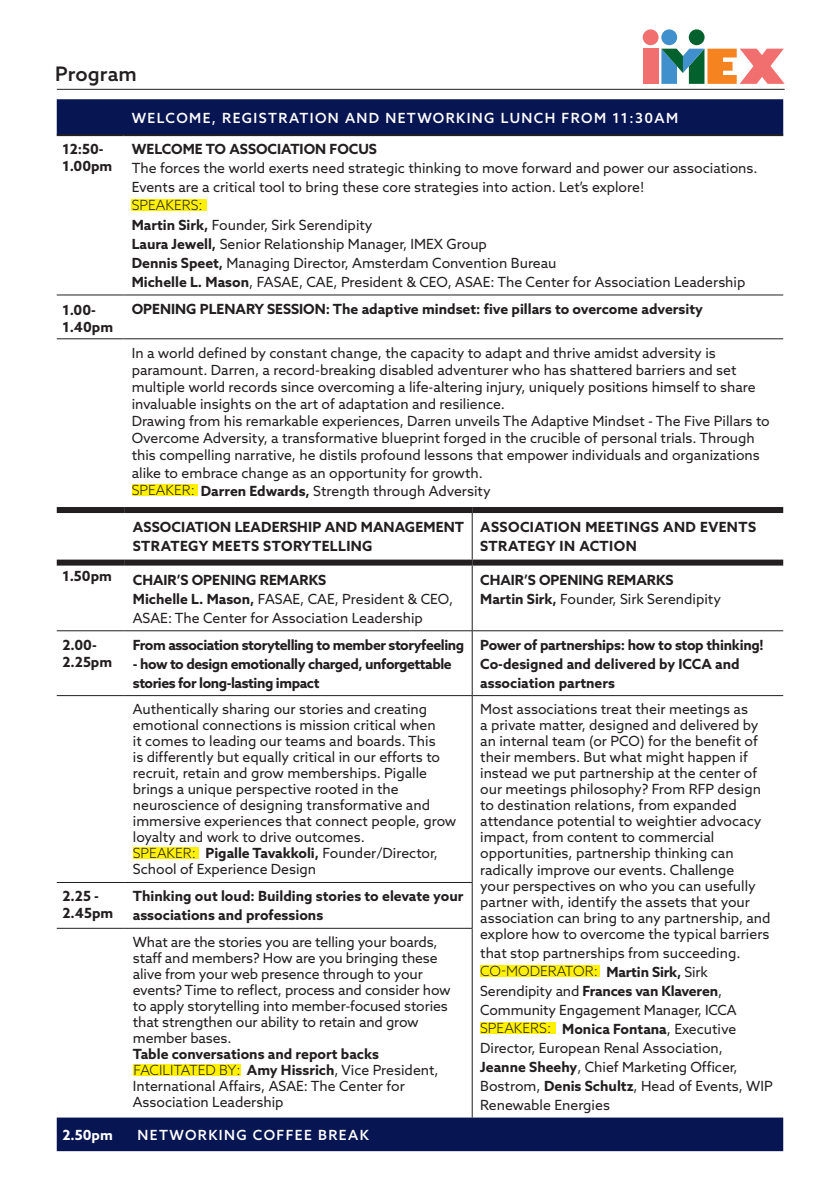
<style>
.page{position:relative;width:840px;height:1191px;background:#fff}
.page>*{position:absolute;margin:0;border:0;box-sizing:border-box;transform-origin:0 0}
.t1{font:500 20px "Azo Sans";color:#231f20}
.t2{font:14px/16px "Azo Sans";color:#231f20}
.t3{font:700 14px/19px "Azo Sans";color:#231f20}
.t4{font:700 14px/19px "Azo Sans";letter-spacing:-.03em;color:#231f20}
.t5{font:500 14px "Azo Sans";letter-spacing:.1em;color:#fff}
.t6{font:700 14px/19px "Azo Sans";letter-spacing:.03em;color:#231f20}
.t7{font:700 14px "Azo Sans";color:#fff}
.s1{font-weight:300}
.s2{font-weight:700}
.s3{font-weight:500;color:#fff}
.s4{font-weight:400}
</style>
<div class="page">
<hr style="left:57px;top:89px;width:727px;height:1px;background:#231f20">
<div style="left:642px;top:49px;width:16px;height:35px;background:#f26f6f"></div>
<div style="left:642px;top:29px;width:16px;height:16px;background:#f26f6f;border-radius:50%"></div>
<div style="left:688px;top:29px;width:16px;height:16px;background:#03612e;border-radius:50%"></div>
<svg style="left:661px;top:49px;width:123px;height:35px"></svg>
<div style="left:661px;top:29px;width:15px;height:16px;background:#3f90cd;border-radius:50%"></div>
<div style="left:57px;top:99px;width:725px;height:35px;background:#071552"></div>
<hr style="left:57px;top:134px;width:67px;height:2px;background:#231f20">
<hr style="left:124px;top:134px;width:658px;height:2px;background:#231f20">
<hr style="left:57px;top:295px;width:67px;height:1px;background:#231f20">
<hr style="left:124px;top:295px;width:658px;height:1px;background:#231f20">
<hr style="left:57px;top:338px;width:67px;height:1px;background:#231f20">
<hr style="left:124px;top:338px;width:658px;height:1px;background:#231f20">
<div style="left:132px;top:199px;width:75px;height:12px;background:#fff101"></div>
<div style="left:132px;top:484px;width:65px;height:11px;background:#fff101"></div>
<div style="left:57px;top:1117px;width:725px;height:34px;background:#071552"></div>
<hr style="left:471px;top:513px;width:1px;height:46px;background:#231f20">
<hr style="left:471px;top:565px;width:1px;height:65px;background:#231f20">
<hr style="left:471px;top:631px;width:1px;height:64px;background:#231f20">
<hr style="left:471px;top:696px;width:1px;height:186px;background:#231f20">
<hr style="left:471px;top:882px;width:1px;height:46px;background:#231f20">
<hr style="left:471px;top:928px;width:1px;height:189px;background:#231f20">
<div style="left:57px;top:507px;width:68px;height:6px;background:#231f20"></div>
<div style="left:125px;top:507px;width:347px;height:6px;background:#231f20"></div>
<div style="left:472px;top:507px;width:310px;height:6px;background:#231f20"></div>
<div style="left:57px;top:559px;width:68px;height:6px;background:#231f20"></div>
<div style="left:125px;top:559px;width:347px;height:6px;background:#231f20"></div>
<div style="left:472px;top:559px;width:310px;height:6px;background:#231f20"></div>
<hr style="left:57px;top:630px;width:68px;height:1px;background:#231f20">
<hr style="left:125px;top:630px;width:347px;height:1px;background:#231f20">
<hr style="left:472px;top:630px;width:310px;height:1px;background:#231f20">
<hr style="left:57px;top:695px;width:68px;height:1px;background:#231f20">
<hr style="left:125px;top:695px;width:347px;height:1px;background:#231f20">
<hr style="left:472px;top:695px;width:310px;height:1px;background:#231f20">
<hr style="left:57px;top:882px;width:68px;height:1px;background:#231f20">
<hr style="left:125px;top:882px;width:347px;height:1px;background:#231f20">
<hr style="left:57px;top:928px;width:68px;height:1px;background:#231f20">
<hr style="left:125px;top:928px;width:347px;height:1px;background:#231f20">
<div style="left:133px;top:847px;width:65px;height:11px;background:#fff101"></div>
<div style="left:480px;top:965px;width:119px;height:11px;background:#fff101"></div>
<div style="left:480px;top:1022px;width:75px;height:11px;background:#fff101"></div>
<div style="left:133px;top:1064px;width:108px;height:11px;background:#fff101"></div>
<h1 class="t1" style="left:55px;top:60px;width:83px">Program</h1>
<p class="t5" style="left:132px;top:108px;width:547px">WELCOME, REGISTRATION AND NETWORKING LUNCH FROM 11:30AM</p>
<p class="t3" style="left:62px;top:140px;width:51px;line-height:17px">12:50-<br>1.00pm</p>
<p class="t3" style="left:132px;top:139px;width:246px">WELCOME TO ASSOCIATION FOCUS</p>
<p class="t2" style="left:132px;top:158px;width:627px;line-height:19px">The forces the world exerts need strategic thinking to move forward and power our associations.<br>Events are a critical tool to bring these core strategies into action. Let’s explore!</p>
<p class="t2" style="left:132px;top:195px;width:615px;line-height:19.2px"><span class="s1">SPEAKERS:<br></span><span class="s2">Martin Sirk,</span> Founder, Sirk Serendipity<br><span class="s2">Laura Jewell,</span> Senior Relationship Manager, IMEX Group<br><span class="s2">Dennis Speet,</span> Managing Director, Amsterdam Convention Bureau<br><span class="s2">Michelle L. Mason</span>, FASAE, CAE, President &amp; CEO, ASAE: The Center for Association Leadership</p>
<p class="t3" style="left:62px;top:301px;width:52px;line-height:17px">1.00-<br>1.40pm</p>
<p class="t3" style="left:132px;top:299px;width:572px">OPENING PLENARY SESSION: The adaptive mindset: five pillars to overcome adversity</p>
<p class="t2" style="left:132px;top:344px;width:639px;line-height:17.2px">In a world defined by constant change, the capacity to adapt and thrive amidst adversity is paramount. Darren, a record-breaking disabled adventurer who has shattered barriers and set multiple world records since overcoming a life-altering injury, uniquely positions himself to share invaluable insights on the art of adaptation and resilience.<br>Drawing from his remarkable experiences, Darren unveils The Adaptive Mindset - The Five Pillars to Overcome Adversity, a transformative blueprint forged in the crucible of personal trials. Through this compelling narrative, he distils profound lessons that empower individuals and organizations alike to embrace change as an opportunity for growth.<br><span class="s1">SPEAKER:</span> <span class="s2">Darren Edwards,</span> Strength through Adversity</p>
<p class="t3" style="left:133px;top:517px;width:332px">ASSOCIATION LEADERSHIP AND MANAGEMENT<br>STRATEGY MEETS STORYTELLING <span class="s3">IS</span></p>
<p class="t6" style="left:480px;top:517px;width:277px">ASSOCIATION MEETINGS AND EVENTS<br>STRATEGY IN ACTION</p>
<p class="t3" style="left:62px;top:566px;width:51px">1.50pm</p>
<p class="t2" style="left:133px;top:570px;width:321px;line-height:19px"><span class="s2">CHAIR’S OPENING REMARKS<br>Michelle L. Mason,</span> FASAE, CAE, President &amp; CEO,<br>ASAE: The Center for Association Leadership</p>
<p class="t3" style="left:480px;top:570px;width:242px">CHAIR’S OPENING REMARKS<br>Martin Sirk, <span class="s4">Founder, Sirk Serendipity</span></p>
<p class="t3" style="left:62px;top:636px;width:51px;line-height:17px">2.00-<br>2.25pm</p>
<p class="t4" style="left:133px;top:635px;width:332px">From association storytelling to member storyfeeling</p>
<p class="t3" style="left:480px;top:635px;width:285px">Power of partnerships: how to stop thinking!<br>Co-designed and delivered by ICCA and association partners</p>
<p class="t4" style="left:133px;top:654px;width:320px">- how to design emotionally charged, unforgettable stories for long-lasting impact</p>
<p class="t2" style="left:133px;top:701px;width:325px">Authentically sharing our stories and creating emotional connections is mission critical when<br>it comes to leading our teams and boards. This<br>is differently but equally critical in our efforts to recruit, retain and grow memberships. Pigalle brings a unique perspective rooted in the neuroscience of designing transformative and immersive experiences that connect people, grow loyalty and work to drive outcomes.<br><span class="s1">SPEAKER:</span> <span class="s2">Pigalle Tavakkoli,</span> Founder/Director, School of Experience Design</p>
<p class="t2" style="left:480px;top:701px;width:292px">Most associations treat their meetings as<br>a private matter, designed and delivered by an internal team (or PCO) for the benefit of their members. But what might happen if instead we put partnership at the center of our meetings philosophy? From RFP design to destination relations, from expanded attendance potential to weightier advocacy impact, from content to commercial opportunities, partnership thinking can radically improve our events. Challenge<br>your perspectives on who you can usefully partner with, identify the assets that your association can bring to any partnership, and explore how to overcome the typical barriers</p>
<p class="t2" style="left:480px;top:943px;width:294px;line-height:19px">that stop partnerships from succeeding.<br><span class="s1">CO-MODERATOR:</span> <span class="s2">Martin Sirk,</span> Sirk Serendipity and <span class="s2">Frances van Klaveren</span>, Community Engagement Manager, ICCA <span class="s1">SPEAKERS:</span> <span class="s2">Monica Fontana</span>, Executive Director, European Renal Association,<br><span class="s2">Jeanne Sheehy</span>, Chief Marketing Officer, Bostrom, <span class="s2">Denis Schultz</span>, Head of Events, WIP Renewable Energies</p>
<p class="t3" style="left:62px;top:887px;width:52px;line-height:17px">2.25 -<br>2.45pm</p>
<p class="t3" style="left:133px;top:886px;width:332px">Thinking out loud: Building stories to elevate your associations and professions</p>
<p class="t2" style="left:133px;top:934px;width:319px">What are the stories you are telling your boards, staff and members? How are you bringing these alive from your web presence through to your events? Time to reflect, process and consider how to apply storytelling into member-focused stories that strengthen our ability to retain and grow member bases.</p>
<p class="t2" style="left:133px;top:1046px;width:307px"><span class="s2">Table conversations and report backs </span><span class="s1">FACILITATED BY:</span> <span class="s2">Amy Hissrich</span>, Vice President, International Affairs, ASAE: The Center for Association Leadership</p>
<p class="t7" style="left:62px;top:1125px;width:52px">2.50pm</p>
<p class="t5" style="left:137px;top:1125px;width:232px">NETWORKING COFFEE BREAK</p>
</div>
